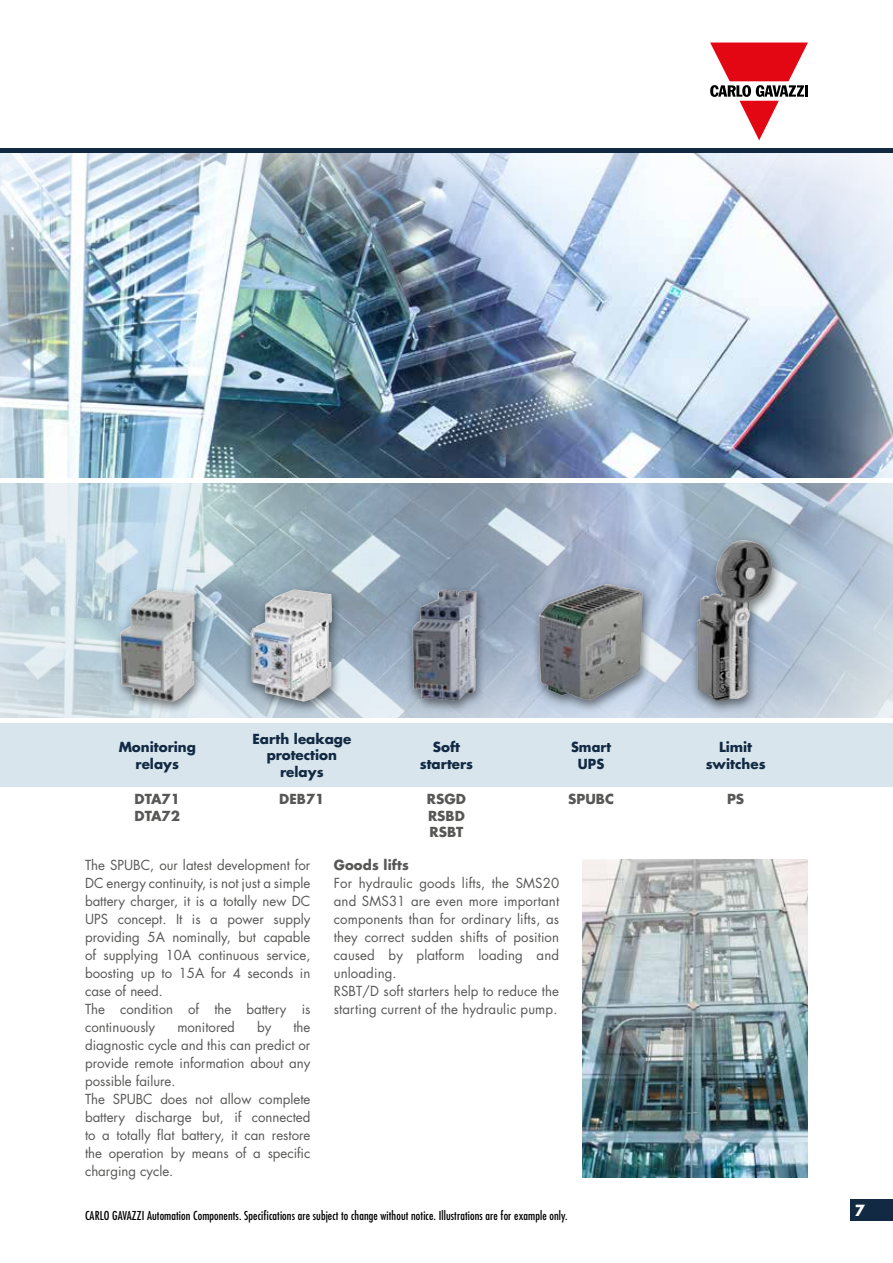
<style>
.page{position:relative;width:893px;height:1263px;background:#fff}
.page>*{position:absolute;margin:0;border:0;box-sizing:border-box;transform-origin:0 0}
.t1{font:700 15px "Futura Std";color:#fff}
.t2{font:13.5px/18px "Futura Std";color:#575756}
.t3{font:700 13.5px/16.5px "Futura Std";color:#112942;text-align:center}
.t4{font:700 13.5px/16.5px "Futura Std";color:#575756;text-align:justify}
.t5{font:700 13.5px "Futura Std";letter-spacing:.01em;color:#575756}
.t6{font:700 13.5px/16.5px "Futura Std";color:#112942;text-align:center;scale:.95 1}
.t7{font:condensed 12px "Futura Std";letter-spacing:.01em;color:#000}
</style>
<div class="page">
<svg style="left:710px;top:43px;width:98px;height:97px"></svg>
<div style="left:0;top:723px;width:893px;height:64px;background:#d9e5ec"></div>
<hr style="left:0;top:149px;width:893px;height:4px;background:#112942">
<div style="left:850px;top:1199px;width:43px;height:21px;background:#112942"></div>
<img style="left:0;top:153px;width:893px;height:325px">
<svg style="left:0;top:483px;width:893px;height:235px;background:#b3c4d1"></svg>
<div style="left:113px;top:585px;width:92px;height:129px;background:#000;opacity:.5"></div>
<img style="left:120px;top:590px;width:75px;height:112px">
<div style="left:405px;top:585px;width:82px;height:129px;background:#000;opacity:.5"></div>
<img style="left:413px;top:590px;width:64px;height:111px">
<div style="left:531px;top:579px;width:122px;height:134px;background:#000;opacity:.5"></div>
<img style="left:539px;top:584px;width:104px;height:116px">
<div style="left:689px;top:535px;width:93px;height:179px;background:#000;opacity:.5"></div>
<img style="left:697px;top:540px;width:80px;height:162px">
<div style="left:243px;top:585px;width:100px;height:129px;background:#000;opacity:.5"></div>
<img style="left:258px;top:589px;width:36px;height:37px">
<img style="left:583px;top:859px;width:225px;height:319px">
<p class="t3" style="left:119px;top:739px;width:79px">Monitoring relays</p>
<p class="t3" style="left:252px;top:730px;width:100px">Earth leakage protection relays</p>
<p class="t3" style="left:420px;top:739px;width:55px">Soft starters</p>
<p class="t6" style="left:571px;top:739px;width:44px">Smart<br>UPS</p>
<p class="t3" style="left:706px;top:739px;width:61px">Limit switches</p>
<p class="t4" style="left:135px;top:791px;width:47px">DTA71</p>
<p class="t5" style="left:135px;top:807px;width:47px">DTA72</p>
<p class="t4" style="left:279px;top:791px;width:47px">DEB71</p>
<p class="t4" style="left:427px;top:791px;width:41px">RSGD RSBD RSBT</p>
<p class="t4" style="left:568px;top:791px;width:47px">SPUBC</p>
<p class="t4" style="left:727px;top:791px;width:19px">PS</p>
<p class="t2" style="left:85px;top:856px;width:227px">The SPUBC, our latest development for<br>DC energy continuity, is not just a simple battery charger, it is a totally new DC<br>UPS concept. It is a power supply providing 5A nominally, but capable of supplying 10A continuous service, boosting up to 15A for 4 seconds in case of need.<br>The condition of the battery is continuously</p>
<p class="t5" style="left:334px;top:856px;width:77px">Goods lifts</p>
<p class="t2" style="left:334px;top:874px;width:227px">For hydraulic goods lifts, the SMS20 and SMS31 are even more important components than for ordinary lifts, as they correct sudden shifts of position caused by platform loading and unloading.<br>RSBT/D soft starters help to reduce the starting current of the hydraulic pump.</p>
<p class="t2" style="left:85px;top:1018px;width:227px;text-indent:208px">the diagnostic cycle and this can predict or provide remote information about any possible failure.<br>The SPUBC does not allow complete battery discharge but, if connected to a totally flat battery, it can restore the operation by means of a specific charging cycle.</p>
<p class="t2" style="left:177px;top:1018px;width:59px">monitored</p>
<p class="t2" style="left:257px;top:1018px;width:16px">by</p>
<p class="t7" style="left:85px;top:1209px;width:484px">CARLO GAVAZZI Automation Components. Specifications are subject to change without notice. Illustrations are for example only.</p>
<p class="t1" style="left:855px;top:1200px;width:12px">7</p>
</div>
